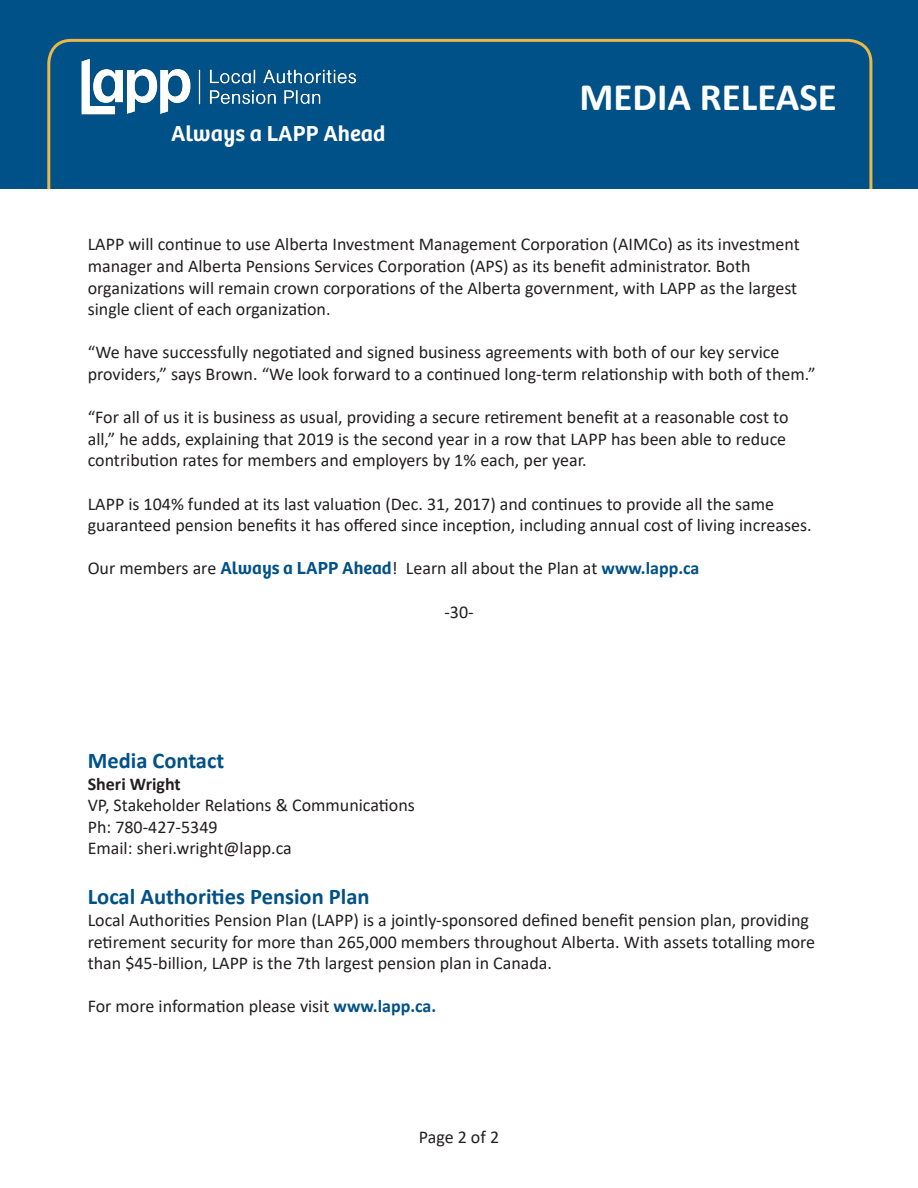
<style>
.page{position:relative;width:918px;height:1188px;background:#fff}
.page>*{position:absolute;margin:0;border:0;box-sizing:border-box;transform-origin:0 0}
.t1{font:700 39px "Calibri";color:#fff}
.t2{font:700 22.5px "Calibri";color:#005187}
.t3{font:600 22.5px "Bree";color:#fff}
.t4{font:18px/21.6px "Calibri";color:#231f20}
.s1{font-family:"Bree";font-weight:600;color:#005187}
.s2{font-weight:700;color:#005187}
.s3{font-weight:700}
</style>
<div class="page">
<div style="left:0;top:0;width:918px;height:189px;background:#005187"></div>
<img style="left:27px;top:19px;width:343px;height:145px">
<p class="t3" style="left:171px;top:121px;width:216px">Always a LAPP Ahead</p>
<p class="t1" style="left:579px;top:70px;width:259px">MEDIA RELEASE</p>
<p class="t4" style="left:88px;top:233px;width:714px">LAPP will continue to use Alberta Investment Management Corporation (AIMCo) as its investment manager and Alberta Pensions Services Corporation (APS) as its benefit administrator. Both organizations will remain crown corporations of the Alberta government, with LAPP as the largest single client of each organization.</p>
<p class="t4" style="left:88px;top:341px;width:729px">“We have successfully negotiated and signed business agreements with both of our key service providers,” says Brown. “We look forward to a continued long-term relationship with both of them.”</p>
<p class="t4" style="left:88px;top:406px;width:702px">“For all of us it is business as usual, providing a secure retirement benefit at a reasonable cost to all,” he adds, explaining that 2019 is the second year in a row that LAPP has been able to reduce contribution rates for members and employers by 1% each, per year.</p>
<p class="t4" style="left:88px;top:492px;width:725px">LAPP is 104% funded at its last valuation (Dec. 31, 2017) and continues to provide all the same guaranteed pension benefits it has offered since inception, including annual cost of living increases.</p>
<p class="t4" style="left:88px;top:557px;width:613px">Our members are <span class="s1">Always a LAPP Ahead</span>! Learn all about the Plan at <span class="s2">www.lapp.ca</span></p>
<p class="t4" style="left:444px;top:600px;width:31px">-30-</p>
<p class="t2" style="left:88px;top:745px;width:138px">Media Contact</p>
<p class="t4" style="left:88px;top:772px;width:329px"><span class="s3">Sheri Wright<br></span>VP, Stakeholder Relations &amp; Communications</p>
<p class="t4" style="left:88px;top:816px;width:131px">Ph: 780-427-5349</p>
<p class="t4" style="left:88px;top:837px;width:206px">Email: sheri.wright@lapp.ca</p>
<p class="t2" style="left:88px;top:881px;width:283px">Local Authorities Pension Plan</p>
<p class="t4" style="left:88px;top:909px;width:729px">Local Authorities Pension Plan (LAPP) is a jointly-sponsored defined benefit pension plan, providing retirement security for more than 265,000 members throughout Alberta. With assets totalling more than $45-billion, LAPP is the 7th largest pension plan in Canada.</p>
<p class="t4" style="left:88px;top:995px;width:350px">For more information please visit <span class="s2">www.lapp.ca.</span></p>
<p class="t4" style="left:419px;top:1126px;width:82px">Page 2 of 2</p>
</div>
